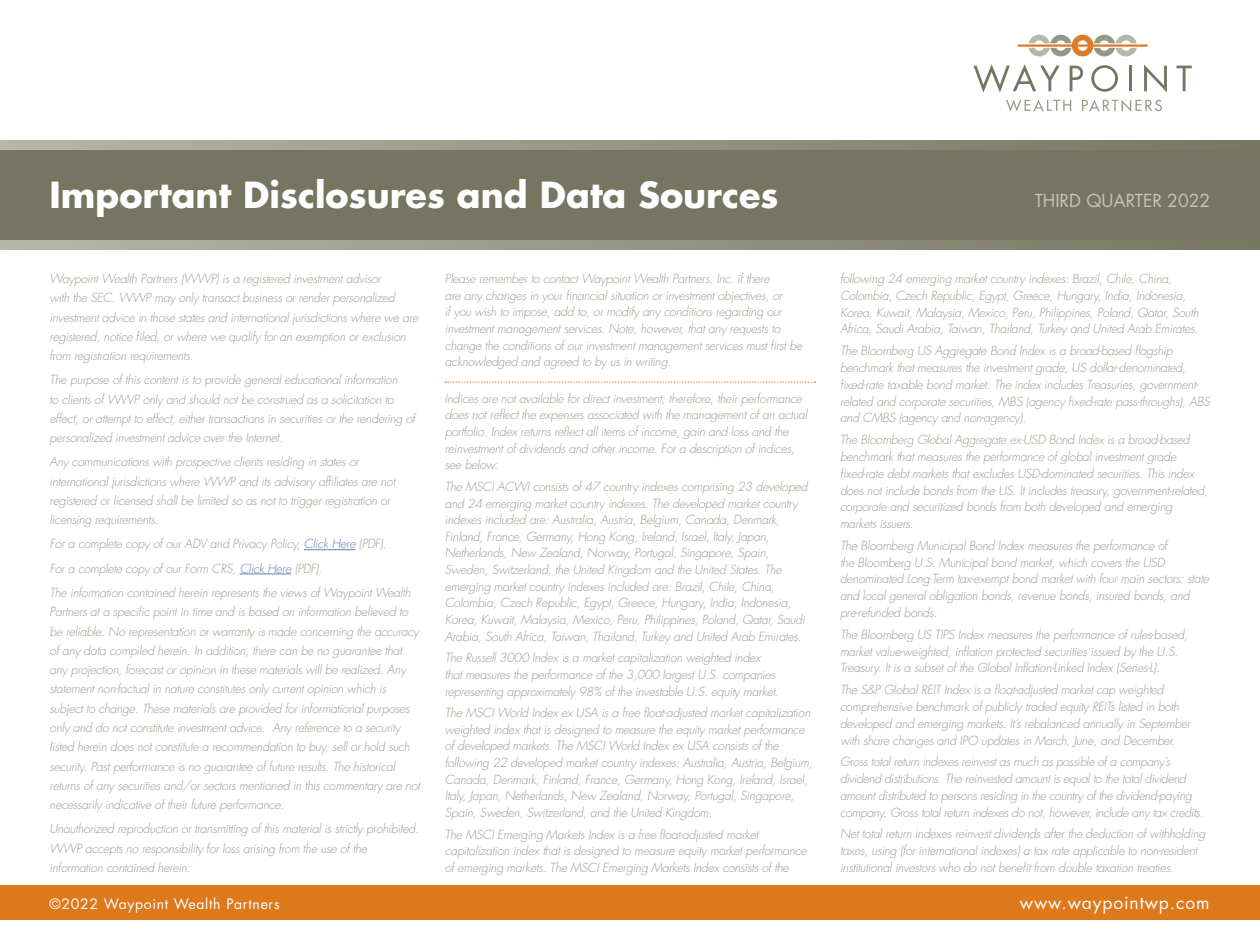
<style>
.page{position:relative;width:1260px;height:945px;background:#fff}
.page>*{position:absolute;margin:0;border:0;box-sizing:border-box;transform-origin:0 0}
.t1{font:700 35px "Futura Std";color:#fff}
.t2{font:17.5px "Futura Std";letter-spacing:.05em;color:#fff}
.t3{font:17.5px "Futura Std";color:#c5c5b8}
.t4{font:14px "Futura Std";letter-spacing:.05em;color:#fff}
.t5{font:italic 300 12.25px/16.6px "Futura Std";letter-spacing:-.02em;color:#9d9c8a}
.s1{color:#607eb4}
</style>
<div class="page">
<div style="left:0;top:885px;width:1260px;height:35px;background:#de791b"></div>
<div style="left:0;top:141px;width:1260px;height:109px;background:linear-gradient(to right,#b6b6a6,#777660)"></div>
<div style="left:0;top:150px;width:1260px;height:90px;background:#767561"></div>
<svg style="left:974px;top:64px;width:86px;height:29px"></svg>
<svg style="left:1070px;top:66px;width:13px;height:25px"></svg>
<svg style="left:1091px;top:65px;width:27px;height:27px"></svg>
<hr style="left:1129px;top:66px;width:3px;height:25px;background:#757561">
<svg style="left:1144px;top:65px;width:23px;height:27px"></svg>
<svg style="left:1176px;top:66px;width:16px;height:25px"></svg>
<svg style="left:1006px;top:100px;width:65px;height:12px"></svg>
<svg style="left:1082px;top:100px;width:80px;height:12px"></svg>
<hr style="left:1018px;top:44px;width:130px;height:3px;background:#df7b26">
<svg style="left:1028px;top:35px;width:109px;height:21px"></svg>
<hr style="left:304px;top:549px;width:51px;height:1px;background:#607eb4">
<hr style="left:240px;top:574px;width:51px;height:1px;background:#607eb4">
<svg style="left:445px;top:381px;width:371px;height:2px"></svg>
<h1 class="t1" style="left:50px;top:171px;width:730px">Important Disclosures and Data Sources</h1>
<p class="t5" style="left:50px;top:269px;width:370px;line-height:19.2px">Waypoint Wealth Partners (WWP) is a registered investment advisor<br>with the SEC. WWP may only transact business or render personalized investment advice in those states and international jurisdictions where we are registered, notice filed, or where we qualify for an exemption or exclusion from registration requirements.</p>
<p class="t5" style="left:50px;top:371px;width:367px;line-height:19.2px">The purpose of this content is to provide general educational information<br>to clients of WWP only and should not be construed as a solicitation to effect, or attempt to effect, either transactions in securities or the rendering of personalized investment advice over the Internet.</p>
<p class="t5" style="left:50px;top:453px;width:347px;line-height:19.2px">Any communications with prospective clients residing in states or international jurisdictions where WWP and its advisory affiliates are not registered or licensed shall be limited so as not to trigger registration or licensing requirements.</p>
<p class="t5" style="left:50px;top:532px;width:363px;line-height:24.3px">For a complete copy of our ADV and Privacy Policy, <span class="s1">Click Here</span> (PDF).<br>For a complete copy of our Form CRS, <span class="s1">Click Here</span> (PDF).<br>The information contained herein represents the views of Waypoint Wealth</p>
<p class="t5" style="left:50px;top:603px;width:372px;line-height:19.2px">Partners at a specific point in time and is based on information believed to be reliable. No representation or warranty is made concerning the accuracy of any data compiled herein. In addition, there can be no guarantee that any projection, forecast or opinion in these materials will be realized. Any statement non-factual in nature constitutes only current opinion which is subject to change. These materials are provided for informational purposes only and do not constitute investment advice. Any reference to a security listed herein does not constitute a recommendation to buy, sell or hold such security. Past performance is no guarantee of future results. The historical returns of any securities and/or sectors mentioned in this commentary are not necessarily indicative of their future performance.</p>
<p class="t5" style="left:50px;top:820px;width:371px;line-height:19.2px">Unauthorized reproduction or transmitting of this material is strictly prohibited.<br>WWP accepts no responsibility for loss arising from the use of the information contained herein.</p>
<p class="t5" style="left:445px;top:271px;width:359px">Please remember to contact Waypoint Wealth Partners, Inc. if there<br>are any changes in your financial situation or investment objectives, or<br>if you wish to impose, add to, or modify any conditions regarding our investment management services. Note, however, that any requests to change the conditions of our investment management services must first be acknowledged and agreed to by us in writing.</p>
<p class="t5" style="left:445px;top:390px;width:364px">Indices are not available for direct investment; therefore, their performance does not reflect the expenses associated with the management of an actual portfolio. Index returns reflect all items of income, gain and loss and the reinvestment of dividends and other income. For a description of indices, see below:</p>
<p class="t5" style="left:445px;top:478px;width:364px">The MSCI ACWI consists of 47 country indexes comprising 23 developed and 24 emerging market country indexes. The developed market country indexes included are: Australia, Austria, Belgium, Canada, Denmark, Finland, France, Germany, Hong Kong, Ireland, Israel, Italy, Japan, Netherlands, New Zealand, Norway, Portugal, Singapore, Spain, Sweden, Switzerland, the United Kingdom and the United States. The emerging market country indexes included are: Brazil, Chile, China, Colombia, Czech Republic, Egypt, Greece, Hungary, India, Indonesia, Korea, Kuwait, Malaysia, Mexico, Peru, Philippines, Poland, Qatar, Saudi Arabia, South Africa, Taiwan, Thailand, Turkey and United Arab Emirates.</p>
<p class="t5" style="left:445px;top:650px;width:335px">The Russell 3000 Index is a market capitalization weighted index that measures the performance of the 3,000 largest U.S. companies representing approximately 98% of the investable U.S. equity market.</p>
<p class="t5" style="left:445px;top:705px;width:369px">The MSCI World Index ex USA is a free float-adjusted market capitalization weighted index that is designed to measure the equity market performance of developed markets. The MSCI World Index ex USA consists of the following 22 developed market country indexes: Australia, Austria, Belgium, Canada, Denmark, Finland, France, Germany, Hong Kong, Ireland, Israel, Italy, Japan, Netherlands, New Zealand, Norway, Portugal, Singapore, Spain, Sweden, Switzerland, and the United Kingdom.</p>
<p class="t5" style="left:445px;top:826px;width:363px">The MSCI Emerging Markets Index is a free float-adjusted market capitalization index that is designed to measure equity market performance of emerging markets. The MSCI Emerging Markets Index consists of the</p>
<h2 class="t3" style="left:1035px;top:190px;width:177px">THIRD QUARTER 2022</h2>
<p class="t5" style="left:840px;top:271px;width:360px">following 24 emerging market country indexes: Brazil, Chile, China, Colombia, Czech Republic, Egypt, Greece, Hungary, India, Indonesia, Korea, Kuwait, Malaysia, Mexico, Peru, Philippines, Poland, Qatar, South Africa, Saudi Arabia, Taiwan, Thailand, Turkey and United Arab Emirates.</p>
<p class="t5" style="left:840px;top:343px;width:372px">The Bloomberg US Aggregate Bond Index is a broad-based flagship benchmark that measures the investment grade, US dollar-denominated, fixed-rate taxable bond market. The index includes Treasuries, government&shy;related and corporate securities, MBS (agency fixed-rate pass-throughs), ABS and CMBS (agency and non-agency).</p>
<p class="t5" style="left:840px;top:432px;width:370px">The Bloomberg Global Aggregate ex-USD Bond Index is a broad-based benchmark that measures the performance of global investment grade fixed-rate debt markets that excludes USD-dominated securities. This index does not include bonds from the US. It includes treasury, government-related, corporate and securitized bonds from both developed and emerging markets issuers.</p>
<p class="t5" style="left:840px;top:537px;width:370px">The Bloomberg Municipal Bond Index measures the performance of<br>the Bloomberg U.S. Municipal bond market, which covers the USD denominated Long-Term tax-exempt bond market with four main sectors: state and local general obligation bonds, revenue bonds, insured bonds, and pre-refunded bonds.</p>
<p class="t5" style="left:840px;top:626px;width:349px">The Bloomberg US TIPS Index measures the performance of rules-based, market value-weighted, inflation protected securities issued by the U.S.<br>Treasury. It is a subset of the Global Inflation-Linked Index (Series-L).</p>
<p class="t5" style="left:840px;top:682px;width:352px">The S&amp;P Global REIT Index is a float-adjusted market cap weighted comprehensive benchmark of publicly traded equity REITs listed in both developed and emerging markets. It’s rebalanced annually in September with share changes and IPO updates in March, June, and December.</p>
<p class="t5" style="left:840px;top:754px;width:365px">Gross total return indexes reinvest as much as possible of a company’s dividend distributions. The reinvested amount is equal to the total dividend amount distributed to persons residing in the country of the dividend-paying company. Gross total return indexes do not, however, include any tax credits.</p>
<p class="t5" style="left:840px;top:826px;width:367px">Net total return indexes reinvest dividends after the deduction of withholding taxes, using (for international indexes) a tax rate applicable to non-resident institutional investors who do not benefit from double taxation treaties.</p>
<p class="t4" style="left:50px;top:895px;width:232px">©2022 Waypoint Wealth Partners</p>
<h2 class="t2" style="left:1020px;top:892px;width:191px">www.waypointwp.com</h2>
</div>
